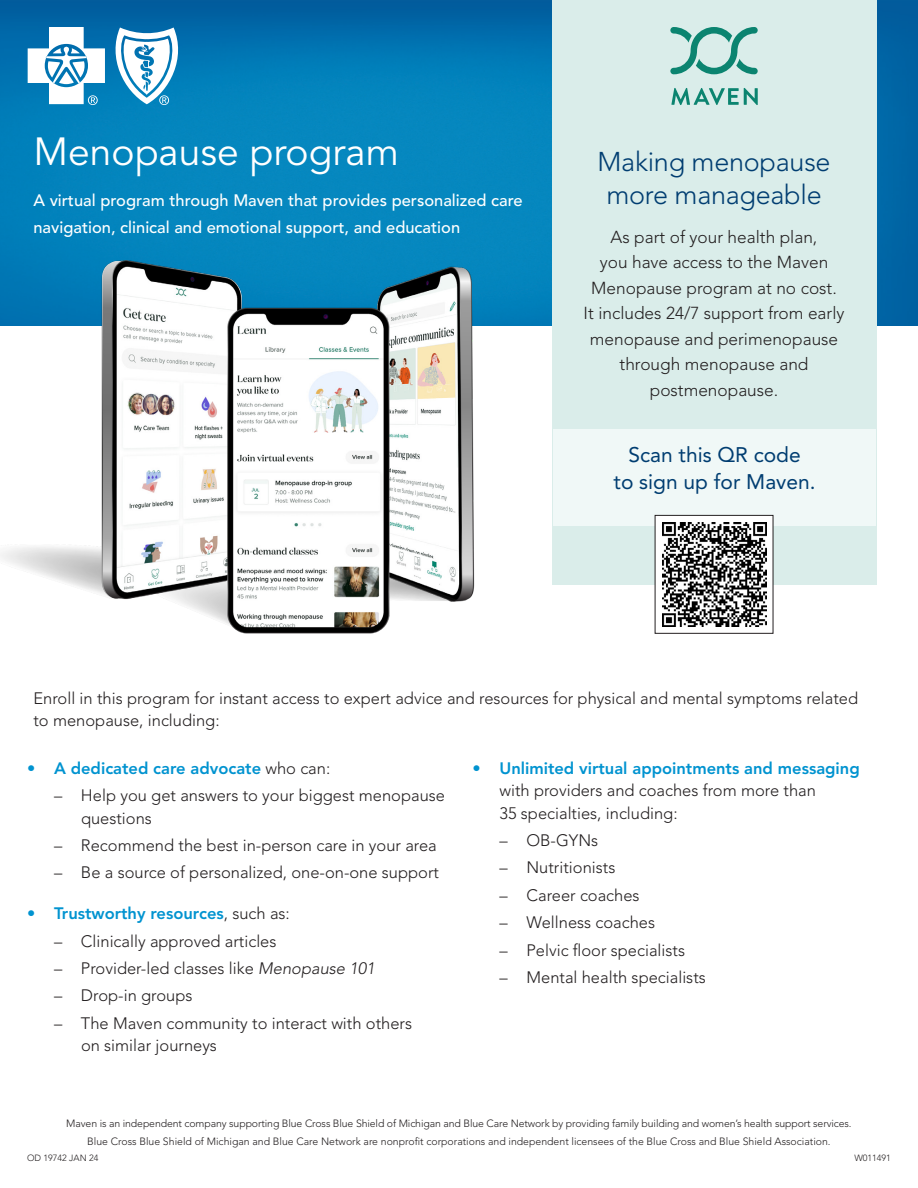
<style>
.page{position:relative;width:918px;height:1188px;background:#fff}
.page>*{position:absolute;margin:0;border:0;box-sizing:border-box;transform-origin:0 0}
.subhead{font:39px "Avenir LT Std";color:#fff}
.subhead-2{font:300 27px/33px "Avenir LT Std";letter-spacing:-.01em;color:#003d71;text-align:center}
.body{font:21px/27px "Avenir LT Std";color:#003d71;text-align:center}
.body-2{font:300 17.25px/25.5px "Avenir LT Std";color:#231f20;text-align:center}
.bullets_inset{font:300 16.5px/22.5px "Avenir LT Std";color:#231f20}
.body-3{font:300 16.5px/22.5px "Avenir LT Std";color:#231f20}
.body-4{font:500 16.5px/27px "Avenir LT Std";color:#fff}
.bullets{font:300 16.5px/22.5px "Avenir LT Std";color:#231f20}
.bullets-2{font:800 16.5px "Avenir LT Std";color:#0093d0}
.body-5{font:300 10.5px "Avenir LT Std";letter-spacing:-.01em;color:#231f20}
.body-6{font:300 9px "Avenir LT Std";color:#231f20}
.s1{font-weight:300}
.s2{font-weight:300;color:#231f20}
.s3{font-style:italic}
.s4{color:#0093d0}
.s5{font-weight:800;color:#0093d0}
</style>
<div class="page">
<img style="left:0;top:0;width:918px;height:325px">
<div style="left:552px;top:0;width:324px;height:584px;background:#daedea"></div>
<div style="left:553px;top:429px;width:323px;height:97px;background:#f0f8f7"></div>
<svg style="left:28px;top:27px;width:158px;height:78px"></svg>
<svg style="left:671px;top:88px;width:87px;height:17px"></svg>
<svg style="left:670px;top:27px;width:88px;height:47px"></svg>
<div style="left:655px;top:515px;width:118px;height:118px;background:#fff"></div>
<img style="left:663px;top:523px;width:103px;height:103px">
<div style="left:655px;top:515px;width:118px;height:119px;border:1px solid #231f20"></div>
<img style="left:0;top:260px;width:530px;height:374px">
<p class="subhead" style="left:33px;top:129px;width:367px">Menopause program</p>
<p class="body-4" style="left:33px;top:187px;width:491px">A virtual program through Maven that provides personalized care navigation, clinical and emotional support, and education</p>
<p class="subhead-2" style="left:598px;top:145px;width:235px">Making menopause more manageable</p>
<p class="body-2" style="left:584px;top:224px;width:262px">As part of your health plan,<br>you have access to the Maven<br>Menopause program at no cost.<br>It includes 24/7 support from early menopause and perimenopause through menopause and postmenopause.</p>
<p class="body" style="left:614px;top:441px;width:203px">Scan this QR code<br>to sign up for Maven.</p>
<p class="body-3" style="left:33px;top:687px;width:826px">Enroll in this program for instant access to expert advice and resources for physical and mental symptoms related to menopause, including:</p>
<p class="bullets-2" style="left:27px;top:758px;width:305px"><span class="s1">•</span> A dedicated care advocate <span class="s2">who can:</span></p>
<p class="bullets_inset" style="left:81px;top:784px;width:366px;text-indent:-27px">– Help you get answers to your biggest menopause questions</p>
<p class="bullets_inset" style="left:54px;top:834px;width:384px">– Recommend the best in-person care in your area</p>
<p class="bullets_inset" style="left:54px;top:861px;width:387px">– Be a source of personalized, one-on-one support</p>
<p class="bullets-2" style="left:27px;top:904px;width:264px"><span class="s1">•</span> Trustworthy resources<span class="s2">, such as:</span></p>
<p class="bullets_inset" style="left:54px;top:930px;width:224px">– Clinically approved articles</p>
<p class="bullets_inset" style="left:54px;top:957px;width:323px">– Provider-led classes like <span class="s3">Menopause 101</span></p>
<p class="bullets_inset" style="left:54px;top:984px;width:140px">– Drop-in groups</p>
<p class="bullets_inset" style="left:81px;top:1012px;width:333px;text-indent:-27px">– The Maven community to interact with others on similar journeys</p>
<p class="bullets" style="left:500px;top:757px;width:362px;text-indent:-27px"><span class="s4">•</span> <span class="s5">Unlimited virtual appointments and messaging </span>with providers and coaches from more than<br>35 specialties, including:</p>
<p class="bullets_inset" style="left:500px;top:829px;width:100px">– OB-GYNs</p>
<p class="bullets_inset" style="left:500px;top:857px;width:117px">– Nutritionists</p>
<p class="bullets_inset" style="left:500px;top:884px;width:142px">– Career coaches</p>
<p class="bullets_inset" style="left:500px;top:911px;width:157px">– Wellness coaches</p>
<p class="bullets_inset" style="left:500px;top:939px;width:187px">– Pelvic floor specialists</p>
<p class="bullets_inset" style="left:500px;top:966px;width:208px">– Mental health specialists</p>
<p class="body-5" style="left:66px;top:1118px;width:787px">Maven is an independent company supporting Blue Cross Blue Shield of Michigan and Blue Care Network by providing family building and women’s health support services.</p>
<p class="body-5" style="left:87px;top:1135px;width:745px">Blue Cross Blue Shield of Michigan and Blue Care Network are nonprofit corporations and independent licensees of the Blue Cross and Blue Shield Association.</p>
<p class="body-6" style="left:27px;top:1153px;width:73px">OD 19742 JAN 24</p>
<p class="body-6" style="left:854px;top:1153px;width:38px">W011491</p>
</div>
